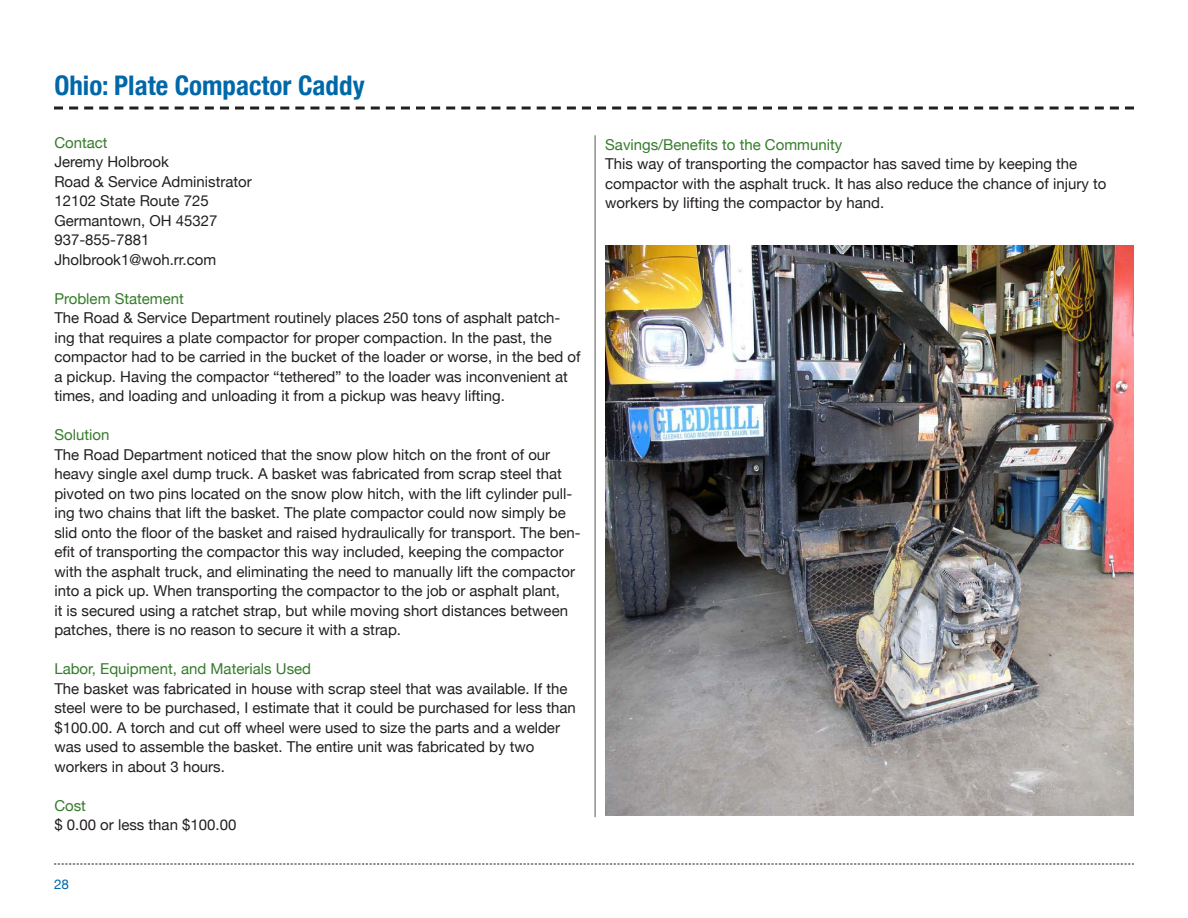
<style>
.page{position:relative;width:1188px;height:918px;background:#fff}
.page>*{position:absolute;margin:0;border:0;box-sizing:border-box;transform-origin:0 0}
.t1{font:700 condensed 27px "Helvetica Neue";color:#0068a9}
.body{font:15px/19.5px "Helvetica Neue";color:#231f20}
.body-2{font:15px "Helvetica Neue";color:#357b2b}
.t2{font:13.5px "Helvetica Neue";color:#0068a9}
</style>
<div class="page">
<svg style="left:54px;top:864px;width:1080px;height:1px"></svg>
<svg style="left:54px;top:106px;width:1080px;height:4px"></svg>
<hr style="left:595px;top:135px;width:1px;height:682px;background:#57585a">
<img style="left:605px;top:245px;width:529px;height:571px">
<p class="t1" style="left:54px;top:69px;width:312px">Ohio: Plate Compactor Caddy</p>
<p class="body-2" style="left:54px;top:134px;width:55px">Contact</p>
<p class="body" style="left:54px;top:152px;width:199px">Jeremy Holbrook<br>Road &amp; Service Administrator</p>
<p class="body" style="left:54px;top:191px;width:156px">12102 State Route 725</p>
<p class="body" style="left:54px;top:210px;width:165px">Germantown, OH 45327</p>
<p class="body" style="left:54px;top:230px;width:97px">937-855-7881</p>
<p class="body" style="left:54px;top:249px;width:163px">Jholbrook1@woh.rr.com</p>
<p class="body-2" style="left:54px;top:289px;width:131px">Problem Statement</p>
<p class="body" style="left:54px;top:308px;width:528px">The Road &amp; Service Department routinely places 250 tons of asphalt patch&shy;ing that requires a plate compactor for proper compaction. In the past, the compactor had to be carried in the bucket of the loader or worse, in the bed of a pickup. Having the compactor “tethered” to the loader was inconvenient at times, and loading and unloading it from a pickup was heavy lifting.</p>
<p class="body-2" style="left:54px;top:426px;width:57px">Solution</p>
<p class="body" style="left:54px;top:444px;width:528px">The Road Department noticed that the snow plow hitch on the front of our heavy single axel dump truck. A basket was fabricated from scrap steel that pivoted on two pins located on the snow plow hitch, with the lift cylinder pull&shy;ing two chains that lift the basket. The plate compactor could now simply be slid onto the floor of the basket and raised hydraulically for transport. The ben&shy;efit of transporting the compactor this way included, keeping the compactor with the asphalt truck, and eliminating the need to manually lift the compactor into a pick up. When transporting the compactor to the job or asphalt plant,<br>it is secured using a ratchet strap, but while moving short distances between patches, there is no reason to secure it with a strap.</p>
<p class="body-2" style="left:54px;top:660px;width:258px">Labor, Equipment, and Materials Used</p>
<p class="body" style="left:54px;top:678px;width:523px">The basket was fabricated in house with scrap steel that was available. If the steel were to be purchased, I estimate that it could be purchased for less than $100.00. A torch and cut off wheel were used to size the parts and a welder was used to assemble the basket. The entire unit was fabricated by two workers in about 3 hours.</p>
<p class="body-2" style="left:54px;top:796px;width:33px">Cost</p>
<p class="body" style="left:54px;top:815px;width:184px">$ 0.00 or less than $100.00</p>
<p class="t2" style="left:54px;top:877px;width:17px">28</p>
<p class="body-2" style="left:605px;top:135px;width:238px">Savings/Benefits to the Community</p>
<p class="body" style="left:605px;top:154px;width:503px">This way of transporting the compactor has saved time by keeping the compactor with the asphalt truck. It has also reduce the chance of injury to workers by lifting the compactor by hand.</p>
</div>
